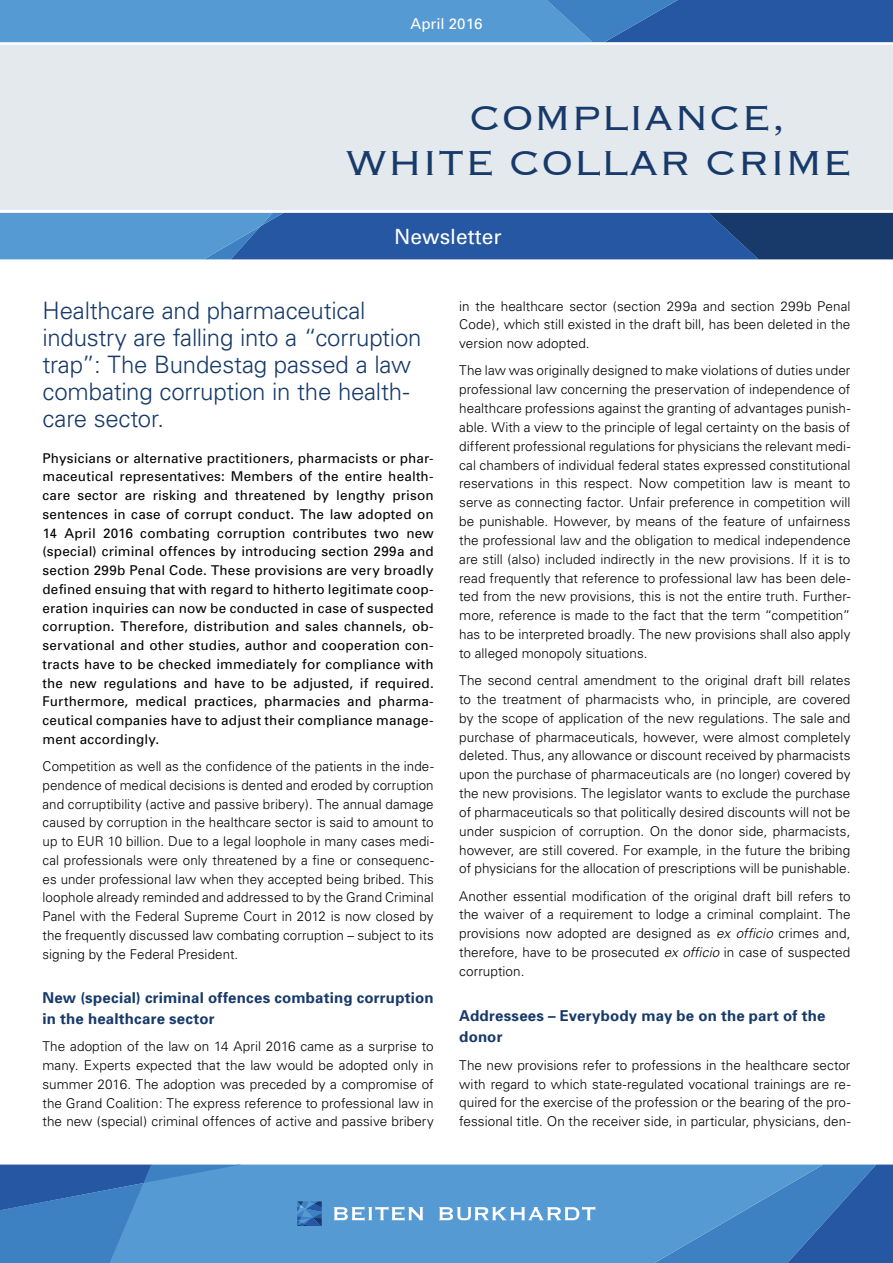
<style>
.page{position:relative;width:893px;height:1263px;background:#fff}
.page>*{position:absolute;margin:0;border:0;box-sizing:border-box;transform-origin:0 0}
.t1{font:300 45px/45px "Copperplate";color:#173a6a}
.t2{font:300 24px/27px "Univers";letter-spacing:-.01em;color:#173a6a}
.t3{font:21px "Univers";color:#fff}
.t4{font:700 15px/21px "Univers";letter-spacing:.015em;color:#173a6a}
.t5{font:15px "Univers";color:#fff}
.t6{font:300 13.5px/18.8px "Univers";letter-spacing:.005em;color:#000;text-align:justify}
.t7{font:13.5px/18.8px "Univers";letter-spacing:.01em;color:#000;text-align:justify}
.s1{font-style:italic}
</style>
<div class="page">
<div style="left:0;top:45px;width:893px;height:165px;background:#e3e9ec"></div>
<svg style="left:0;top:0;width:893px;height:42px;background:#4585c3"></svg>
<svg style="left:0;top:213px;width:893px;height:46px;background:#3064a5"></svg>
<svg style="left:823px;top:1164px;width:70px;height:99px;background:#2c61aa"></svg>
<svg style="left:241px;top:1164px;width:582px;height:99px;background:#5296d0"></svg>
<svg style="left:0;top:1164px;width:241px;height:99px;background:#4384c3"></svg>
<svg style="left:334px;top:1206px;width:89px;height:15px"></svg>
<svg style="left:297px;top:1201px;width:25px;height:25px"></svg>
<svg style="left:439px;top:1206px;width:156px;height:14px"></svg>
<p class="t5" style="left:411px;top:14px;width:73px">April 2016</p>
<h1 class="t1" style="left:345px;top:93px;width:509px;text-indent:124px">COMPLIANCE,<br>WHITE COLLAR CRIME</h1>
<h3 class="t3" style="left:394px;top:223px;width:109px">Newsletter</h3>
<h2 class="t2" style="left:43px;top:297px;width:380px">Healthcare and pharmaceutical industry are falling into a “corruption trap”: The Bundestag passed a law combating corruption in the health&shy;care sector.</h2>
<p class="t7" style="left:43px;top:448px;width:393px">Physicians or alternative practitioners, pharmacists or phar&shy;maceutical representatives: Members of the entire health&shy;care sector are risking and threatened by lengthy prison sentences in case of corrupt conduct. The law adopted on 14 April 2016 combating corruption contributes two new (special) criminal offences by introducing section 299a and section 299b Penal Code. These provisions are very broadly defined ensuing that with regard to hitherto legitimate coop&shy;eration inquiries can now be conducted in case of suspected corruption. Therefore, distribution and sales channels, ob&shy;servational and other studies, author and cooperation con&shy;tracts have to be checked immediately for compliance with the new regulations and have to be adjusted, if required.<br>Furthermore, medical practices, pharmacies and pharma&shy;ceutical companies have to adjust their compliance manage&shy;ment accordingly.</p>
<p class="t6" style="left:43px;top:757px;width:393px">Competition as well as the confidence of the patients in the inde&shy;pendence of medical decisions is dented and eroded by corruption and corruptibility (active and passive bribery). The annual damage caused by corruption in the healthcare sector is said to amount to up to EUR 10 billion. Due to a legal loophole in many cases medi&shy;cal professionals were only threatened by a fine or consequenc&shy;es under professional law when they accepted being bribed. This loophole already reminded and addressed to by the Grand Criminal Panel with the Federal Supreme Court in 2012 is now closed by the frequently discussed law combating corruption – subject to its signing by the Federal President.</p>
<p class="t4" style="left:43px;top:987px;width:392px">New (special) criminal offences combating corruption in the healthcare sector</p>
<p class="t6" style="left:43px;top:1037px;width:393px">The adoption of the law on 14 April 2016 came as a surprise to many. Experts expected that the law would be adopted only in summer 2016. The adoption was preceded by a compromise of the Grand Coalition: The express reference to professional law in the new (special) criminal offences of active and passive bribery</p>
<p class="t6" style="left:459px;top:296px;width:393px">in the healthcare sector (section 299a and section 299b Penal Code), which still existed in the draft bill, has been deleted in the version now adopted.</p>
<p class="t6" style="left:459px;top:361px;width:393px">The law was originally designed to make violations of duties under professional law concerning the preservation of independence of healthcare professions against the granting of advantages punish&shy;able. With a view to the principle of legal certainty on the basis of different professional regulations for physicians the relevant medi&shy;cal chambers of individual federal states expressed constitutional reservations in this respect. Now competition law is meant to serve as connecting factor. Unfair preference in competition will be punishable. However, by means of the feature of unfairness the professional law and the obligation to medical independence are still (also) included indirectly in the new provisions. If it is to read frequently that reference to professional law has been dele&shy;ted from the new provisions, this is not the entire truth. Further&shy;more, reference is made to the fact that the term “competition” has to be interpreted broadly. The new provisions shall also apply to alleged monopoly situations.</p>
<p class="t6" style="left:459px;top:671px;width:393px">The second central amendment to the original draft bill relates to the treatment of pharmacists who, in principle, are covered by the scope of application of the new regulations. The sale and purchase of pharmaceuticals, however, were almost completely deleted. Thus, any allowance or discount received by pharmacists upon the purchase of pharmaceuticals are (no longer) covered by the new provisions. The legislator wants to exclude the purchase of pharmaceuticals so that politically desired discounts will not be under suspicion of corruption. On the donor side, pharmacists, however, are still covered. For example, in the future the bribing of physicians for the allocation of prescriptions will be punishable.</p>
<p class="t6" style="left:459px;top:886px;width:393px">Another essential modification of the original draft bill refers to the waiver of a requirement to lodge a criminal complaint. The provisions now adopted are designed as <span class="s1">ex officio</span> crimes and, therefore, have to be prosecuted <span class="s1">ex officio</span> in case of suspected corruption.</p>
<p class="t4" style="left:459px;top:1005px;width:368px">Addressees – Everybody may be on the part of the donor</p>
<p class="t6" style="left:459px;top:1055px;width:393px">The new provisions refer to professions in the healthcare sector with regard to which state-regulated vocational trainings are re&shy;quired for the exercise of the profession or the bearing of the pro&shy;fessional title. On the receiver side, in particular, physicians, den-</p>
</div>
